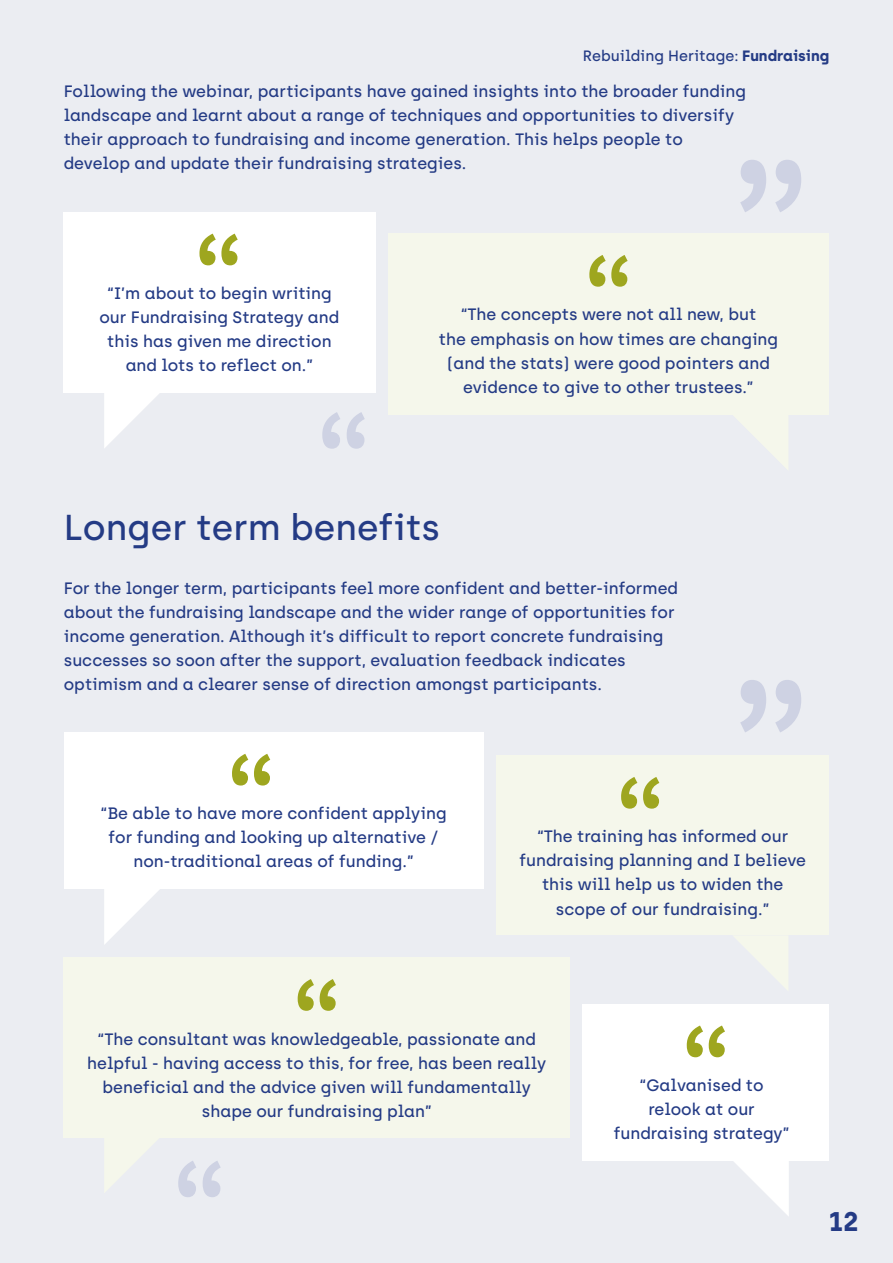
<style>
.page{position:relative;width:893px;height:1263px;background:#ebedf2}
.page>*{position:absolute;margin:0;border:0;box-sizing:border-box;transform-origin:0 0}
.t1{font:500 36px "Archia";color:#243b85}
.t2{font:700 27px "Archia";color:#243b85}
.t3{font:500 16.5px/24px "Archia";color:#243b85;text-align:center}
.t4{font:500 15px "Archia";color:#243b85}
.s1{font-weight:700}
</style>
<div class="page">
<div style="left:63px;top:212px;width:312px;height:181px;background:#fff"></div>
<div style="left:388px;top:234px;width:441px;height:181px;background:#f5f7eb"></div>
<svg style="left:199px;top:234px;width:39px;height:31px"></svg>
<svg style="left:589px;top:255px;width:39px;height:32px"></svg>
<div style="left:64px;top:732px;width:419px;height:157px;background:#fff"></div>
<div style="left:583px;top:1004px;width:246px;height:156px;background:#fff"></div>
<div style="left:496px;top:755px;width:333px;height:180px;background:#f5f7eb"></div>
<div style="left:64px;top:958px;width:506px;height:180px;background:#f5f7eb"></div>
<svg style="left:232px;top:754px;width:38px;height:31px"></svg>
<svg style="left:687px;top:1025px;width:38px;height:32px"></svg>
<svg style="left:621px;top:777px;width:38px;height:32px"></svg>
<svg style="left:298px;top:979px;width:38px;height:32px"></svg>
<svg style="left:322px;top:412px;width:43px;height:37px"></svg>
<svg style="left:178px;top:1161px;width:43px;height:36px"></svg>
<svg style="left:740px;top:680px;width:61px;height:52px"></svg>
<svg style="left:740px;top:160px;width:61px;height:52px"></svg>
<svg style="left:104px;top:393px;width:55px;height:55px"></svg>
<svg style="left:104px;top:889px;width:56px;height:55px"></svg>
<svg style="left:733px;top:1160px;width:56px;height:56px"></svg>
<p class="t4" style="left:583px;top:47px;width:248px">Rebuilding Heritage: <span class="s1">Fundraising</span></p>
<p class="t3" style="left:64px;top:80px;width:684px;text-align:left">Following the webinar, participants have gained insights into the broader funding landscape and learnt about a range of techniques and opportunities to diversify their approach to fundraising and income generation. This helps people to develop and update their fundraising strategies.</p>
<p class="t3" style="left:99px;top:281px;width:242px">“I’m about to begin writing our Fundraising Strategy and this has given me direction and lots to reflect on.”</p>
<p class="t3" style="left:439px;top:303px;width:341px">“The concepts were not all new, but<br>the emphasis on how times are changing (and the stats) were good pointers and evidence to give to other trustees.”</p>
<h1 class="t1" style="left:64px;top:505px;width:378px">Longer term benefits</h1>
<p class="t3" style="left:64px;top:576px;width:616px;text-align:left">For the longer term, participants feel more confident and better-informed about the fundraising landscape and the wider range of opportunities for income generation. Although it’s difficult to report concrete fundraising successes so soon after the support, evaluation feedback indicates optimism and a clearer sense of direction amongst participants.</p>
<p class="t3" style="left:101px;top:801px;width:348px">“Be able to have more confident applying for funding and looking up alternative / non-traditional areas of funding.”</p>
<p class="t3" style="left:519px;top:824px;width:288px">“The training has informed our fundraising planning and I believe this will help us to widen the scope of our fundraising.”</p>
<p class="t3" style="left:87px;top:1027px;width:461px">“The consultant was knowledgeable, passionate and helpful - having access to this, for free, has been really beneficial and the advice given will fundamentally shape our fundraising plan”</p>
<p class="t3" style="left:614px;top:1073px;width:177px">“Galvanised to relook at our fundraising strategy”</p>
<h2 class="t2" style="left:829px;top:1205px;width:31px">12</h2>
</div>
